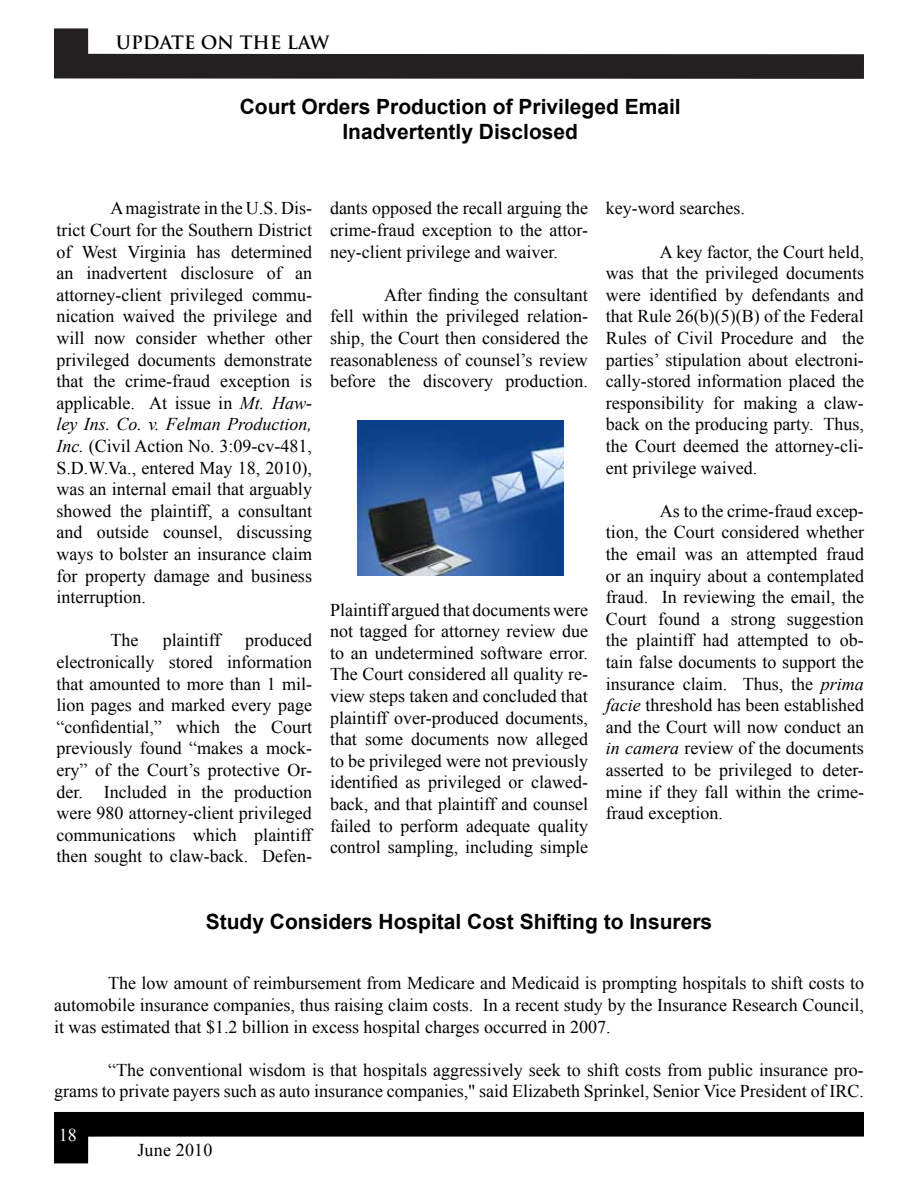
<style>
.page{position:relative;width:918px;height:1188px;background:#fff}
.page>*{position:absolute;margin:0;border:0;box-sizing:border-box;transform-origin:0 0}
.t1{font:700 21px/25.2px "Arial";color:#000;text-align:center}
.t2{font:18px/21.6px "Times New Roman";color:#000;text-align:justify}
.t3{font:700 18px "Trajan Pro";color:#000}
.t4{font:18px "Times New Roman";color:#fff}
.s1{font-style:italic}
</style>
<div class="page">
<svg style="left:54px;top:28px;width:810px;height:51px"></svg>
<svg style="left:54px;top:1112px;width:810px;height:51px"></svg>
<img style="left:357px;top:420px;width:206px;height:156px">
<p class="t3" style="left:116px;top:31px;width:215px">UPDATE ON THE LAW</p>
<p class="t1" style="left:240px;top:95px;width:443px">Court Orders Production of Privileged Email<br>Inadvertently Disclosed</p>
<p class="t2" style="left:56px;top:197px;width:257px;text-indent:54px">A magistrate in the U.S. Dis&shy;trict Court for the Southern District of West Virginia has determined an inadvertent disclosure of an attorney-client privileged commu&shy;nication waived the privilege and will now consider whether other privileged documents demonstrate that the crime-fraud exception is applicable. At issue in <span class="s1">Mt. Haw&shy;ley Ins. Co. v. Felman Production, Inc.</span> (Civil Action No. 3:09-cv-481, S.D.W.Va., entered May 18, 2010), was an internal email that arguably showed the plaintiff, a consultant and outside counsel, discussing ways to bolster an insurance claim for property damage and business interruption.</p>
<p class="t2" style="left:110px;top:629px;width:29px">The</p>
<p class="t2" style="left:163px;top:629px;width:59px">plaintiff</p>
<p class="t2" style="left:56px;top:629px;width:257px;text-indent:189px">produced electronically stored information that amounted to more than 1 mil&shy;lion pages and marked every page “confidential,” which the Court previously found “makes a mock&shy;ery” of the Court’s protective Or&shy;der. Included in the production were 980 attorney-client privileged communications which plaintiff then sought to claw-back. Defen-</p>
<p class="t2" style="left:330px;top:197px;width:260px">dants opposed the recall arguing the crime-fraud exception to the attor&shy;ney-client privilege and waiver.</p>
<p class="t2" style="left:330px;top:284px;width:260px;text-indent:54px">After finding the consultant fell within the privileged relation&shy;ship, the Court then considered the reasonableness of counsel’s review before the discovery production.</p>
<p class="t2" style="left:330px;top:598px;width:260px">Plaintiff argued that documents were not tagged for attorney review due to an undetermined software error.<br>The Court considered all quality re&shy;view steps taken and concluded that plaintiff over-produced documents, that some documents now alleged to be privileged were not previously identified as privileged or clawed&shy;back, and that plaintiff and counsel failed to perform adequate quality control sampling, including simple</p>
<p class="t2" style="left:606px;top:197px;width:140px">key-word searches.</p>
<p class="t2" style="left:606px;top:241px;width:260px;text-indent:54px">A key factor, the Court held, was that the privileged documents were identified by defendants and that Rule 26(b)(5)(B) of the Federal Rules of Civil Procedure and the parties’ stipulation about electroni&shy;cally-stored information placed the responsibility for making a claw&shy;back on the producing party. Thus, the Court deemed the attorney-cli&shy;ent privilege waived.</p>
<p class="t2" style="left:606px;top:500px;width:260px;text-indent:54px">As to the crime-fraud excep&shy;tion, the Court considered whether the email was an attempted fraud or an inquiry about a contemplated fraud. In reviewing the email, the Court found a strong suggestion the plaintiff had attempted to ob&shy;tain false documents to support the insurance claim. Thus, the <span class="s1">prima facie</span> threshold has been established and the Court will now conduct an <span class="s1">in camera</span> review of the documents asserted to be privileged to deter&shy;mine if they fall within the crime&shy;fraud exception.</p>
<p class="t1" style="left:206px;top:910px;width:508px">Study Considers Hospital Cost Shifting to Insurers</p>
<p class="t2" style="left:54px;top:972px;width:812px;text-indent:54px">The low amount of reimbursement from Medicare and Medicaid is prompting hospitals to shift costs to automobile insurance companies, thus raising claim costs. In a recent study by the Insurance Research Council, it was estimated that $1.2 billion in excess hospital charges occurred in 2007.</p>
<p class="t2" style="left:54px;top:1059px;width:811px;text-align:right">“The conventional wisdom is that hospitals aggressively seek to shift costs from public insurance pro-<br>grams to private payers such as auto insurance companies," said Elizabeth Sprinkel, Senior Vice President of IRC.</p>
<p class="t4" style="left:59px;top:1123px;width:19px">18</p>
<p class="t2" style="left:137px;top:1139px;width:76px">June 2010</p>
</div>
